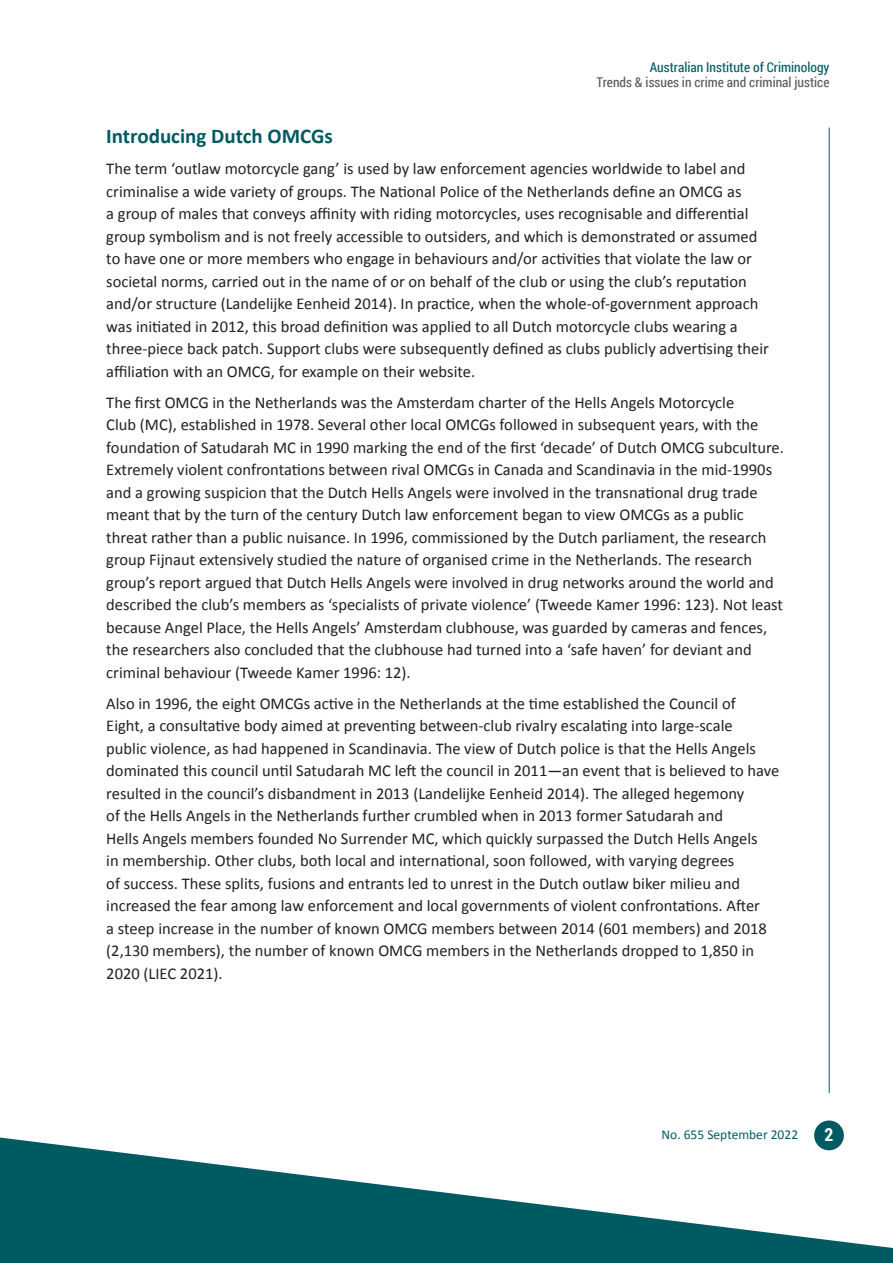
<style>
.page{position:relative;width:893px;height:1263px;background:#fff}
.page>*{position:absolute;margin:0;border:0;box-sizing:border-box;transform-origin:0 0}
.t1{font:700 21px "Calibri";color:#005a61}
.t2{font:700 18px "Roboto Condensed";color:#fff}
.body{font:16.5px/22.5px "Calibri";color:#231f20}
.t3{font:13.5px "Roboto Condensed";color:#57585a}
.t4{font:13.5px "Roboto Condensed";color:#005a61}
.t5{font:13.5px "Calibri";color:#005a61}
</style>
<div class="page">
<hr style="left:829px;top:128px;width:1px;height:965px;background:#005a61">
<div style="left:814px;top:1120px;width:30px;height:30px;background:#005a61;border-radius:50%"></div>
<svg style="left:0;top:1137px;width:893px;height:126px;fill:#005a61"></svg>
<p class="t4" style="left:650px;top:58px;width:181px">Australian Institute of Criminology</p>
<p class="t3" style="left:597px;top:73px;width:234px">Trends &amp; issues in crime and criminal justice</p>
<h4 class="t1" style="left:106px;top:123px;width:228px">Introducing Dutch OMCGs</h4>
<p class="body" style="left:106px;top:158px;width:664px">The term ‘outlaw motorcycle gang’ is used by law enforcement agencies worldwide to label and criminalise a wide variety of groups. The National Police of the Netherlands define an OMCG as<br>a group of males that conveys affinity with riding motorcycles, uses recognisable and differential group symbolism and is not freely accessible to outsiders, and which is demonstrated or assumed to have one or more members who engage in behaviours and/or activities that violate the law or societal norms, carried out in the name of or on behalf of the club or using the club’s reputation and/or structure (Landelijke Eenheid 2014). In practice, when the whole-of-government approach was initiated in 2012, this broad definition was applied to all Dutch motorcycle clubs wearing a three-piece back patch. Support clubs were subsequently defined as clubs publicly advertising their affiliation with an OMCG, for example on their website.</p>
<p class="body" style="left:106px;top:391px;width:679px">The first OMCG in the Netherlands was the Amsterdam charter of the Hells Angels Motorcycle<br>Club (MC), established in 1978. Several other local OMCGs followed in subsequent years, with the foundation of Satudarah MC in 1990 marking the end of the first ‘decade’ of Dutch OMCG subculture.<br>Extremely violent confrontations between rival OMCGs in Canada and Scandinavia in the mid-1990s and a growing suspicion that the Dutch Hells Angels were involved in the transnational drug trade meant that by the turn of the century Dutch law enforcement began to view OMCGs as a public threat rather than a public nuisance. In 1996, commissioned by the Dutch parliament, the research group Fijnaut extensively studied the nature of organised crime in the Netherlands. The research group’s report argued that Dutch Hells Angels were involved in drug networks around the world and described the club’s members as ‘specialists of private violence’ (Tweede Kamer 1996: 123). Not least because Angel Place, the Hells Angels’ Amsterdam clubhouse, was guarded by cameras and fences, the researchers also concluded that the clubhouse had turned into a ‘safe haven’ for deviant and criminal behaviour (Tweede Kamer 1996: 12).</p>
<p class="body" style="left:106px;top:692px;width:674px">Also in 1996, the eight OMCGs active in the Netherlands at the time established the Council of<br>Eight, a consultative body aimed at preventing between-club rivalry escalating into large-scale<br>public violence, as had happened in Scandinavia. The view of Dutch police is that the Hells Angels dominated this council until Satudarah MC left the council in 2011—an event that is believed to have resulted in the council’s disbandment in 2013 (Landelijke Eenheid 2014). The alleged hegemony<br>of the Hells Angels in the Netherlands further crumbled when in 2013 former Satudarah and<br>Hells Angels members founded No Surrender MC, which quickly surpassed the Dutch Hells Angels<br>in membership. Other clubs, both local and international, soon followed, with varying degrees<br>of success. These splits, fusions and entrants led to unrest in the Dutch outlaw biker milieu and increased the fear among law enforcement and local governments of violent confrontations. After<br>a steep increase in the number of known OMCG members between 2014 (601 members) and 2018 (2,130 members), the number of known OMCG members in the Netherlands dropped to 1,850 in 2020 (LIEC 2021).</p>
<p class="t5" style="left:661px;top:1126px;width:138px">No. 655 September 2022</p>
<p class="t2" style="left:824px;top:1122px;width:10px">2</p>
</div>
